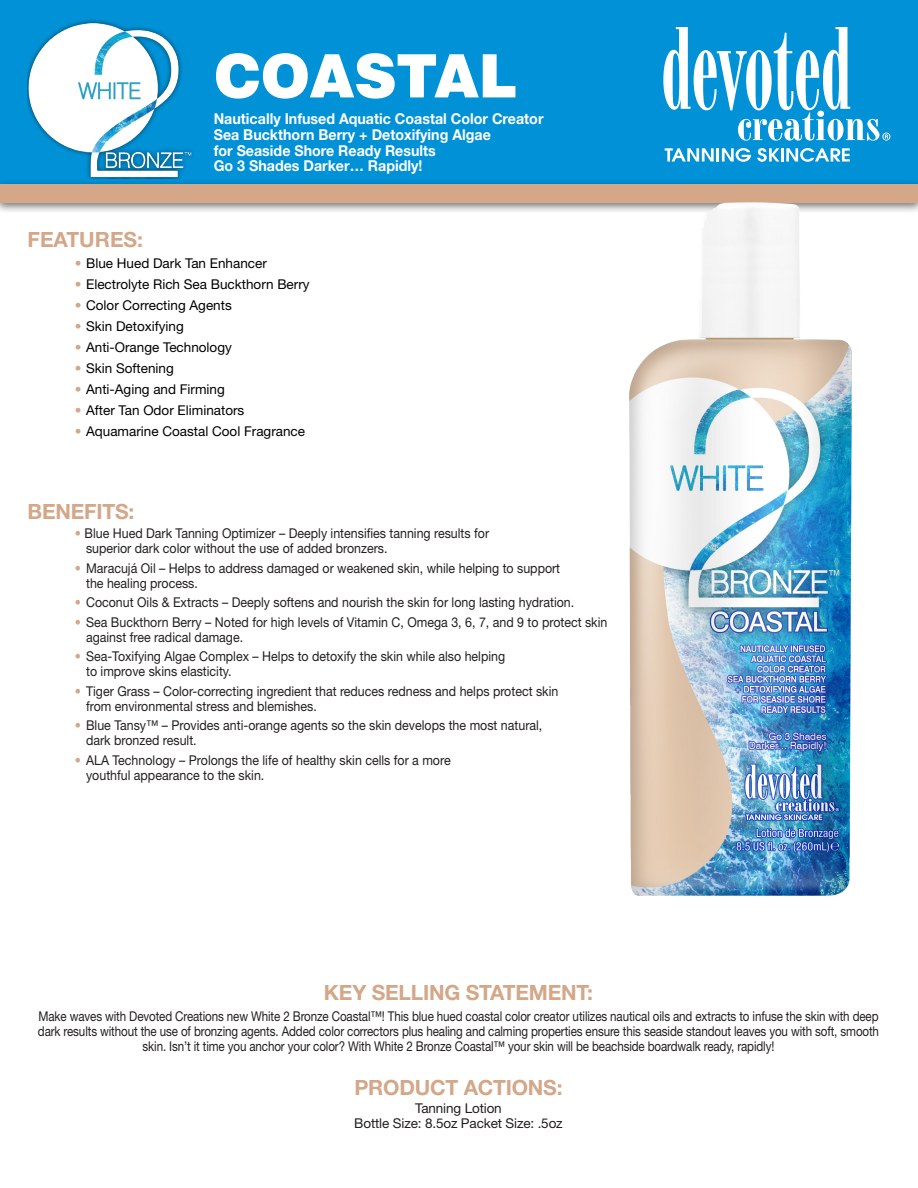
<style>
.page{position:relative;width:918px;height:1188px;background:#fff}
.page>*{position:absolute;margin:0;border:0;box-sizing:border-box;transform-origin:0 0}
.t1{font:900 60px "Swiss 721 BT";color:#fff}
.t2{font:700 21px "Helvetica Neue LT Std";letter-spacing:-.01em;color:#d3a788}
.t3{font:700 15px/15.8px "Helvetica Neue LT Std";color:#fff;scale:.95 1}
.t4{font:13.5px/15px "Helvetica Neue LT Std";color:#231f20;scale:.92 1}
.t5{font:13.5px/15px "Helvetica Neue LT Std";color:#231f20;text-align:center;scale:.86 1}
.t6{font:13.5px "Helvetica Neue LT Std";color:#000}
.t7{font:13.5px/15px "Helvetica Neue LT Std";color:#231f20;text-align:center}
.s1{color:#d3a788}
</style>
<div class="page">
<div style="left:0;top:0;width:918px;height:184px;background:#0091d6"></div>
<div style="left:0;top:179px;width:918px;height:35px;background:#231f20;opacity:.62"></div>
<div style="left:0;top:184px;width:918px;height:18px;background:#d3a788"></div>
<svg style="left:663px;top:27px;width:227px;height:114px"></svg>
<svg style="left:665px;top:148px;width:49px;height:14px"></svg>
<hr style="left:716px;top:148px;width:3px;height:14px;background:#fff">
<svg style="left:722px;top:148px;width:29px;height:14px"></svg>
<svg style="left:757px;top:148px;width:22px;height:14px"></svg>
<hr style="left:781px;top:148px;width:3px;height:14px;background:#fff">
<svg style="left:786px;top:148px;width:64px;height:14px"></svg>
<img style="left:629px;top:202px;width:223px;height:694px">
<img style="left:27px;top:20px;width:166px;height:158px">
<p class="t1" style="left:214px;top:40px;width:305px">COASTAL</p>
<p class="t3" style="left:214px;top:111px;width:349px">Nautically Infused Aquatic Coastal Color Creator Sea Buckthorn Berry + Detoxifying Algae<br>for Seaside Shore Ready Results<br>Go 3 Shades Darker… Rapidly!</p>
<p class="t2" style="left:28px;top:226px;width:117px">FEATURES:</p>
<p class="t6" style="left:75px;top:255px;width:194px"><span class="s1">•</span> Blue Hued Dark Tan Enhancer</p>
<p class="t6" style="left:75px;top:276px;width:236px"><span class="s1">•</span> Electrolyte Rich Sea Buckthorn Berry</p>
<p class="t6" style="left:75px;top:297px;width:158px"><span class="s1">•</span> Color Correcting Agents</p>
<p class="t6" style="left:75px;top:318px;width:110px"><span class="s1">•</span> Skin Detoxifying</p>
<p class="t6" style="left:75px;top:339px;width:159px"><span class="s1">•</span> Anti-Orange Technology</p>
<p class="t6" style="left:75px;top:360px;width:101px"><span class="s1">•</span> Skin Softening</p>
<p class="t6" style="left:75px;top:381px;width:152px"><span class="s1">•</span> Anti-Aging and Firming</p>
<p class="t6" style="left:75px;top:402px;width:171px"><span class="s1">•</span> After Tan Odor Eliminators</p>
<p class="t6" style="left:75px;top:423px;width:232px"><span class="s1">•</span> Aquamarine Coastal Cool Fragrance</p>
<p class="t2" style="left:28px;top:498px;width:108px">BENEFITS:</p>
<p class="t4" style="left:86px;top:526px;width:440px;text-indent:-11px"><span class="s1">•</span> Blue Hued Dark Tanning Optimizer – Deeply intensifies tanning results for superior dark color without the use of added bronzers.</p>
<p class="t4" style="left:86px;top:560px;width:517px;text-indent:-11px"><span class="s1">•</span> Maracujá Oil – Helps to address damaged or weakened skin, while helping to support the healing process.</p>
<p class="t4" style="left:75px;top:595px;width:544px"><span class="s1">•</span> Coconut Oils &amp; Extracts – Deeply softens and nourish the skin for long lasting hydration.</p>
<p class="t4" style="left:86px;top:614px;width:568px;text-indent:-11px"><span class="s1">•</span> Sea Buckthorn Berry – Noted for high levels of Vitamin C, Omega 3, 6, 7, and 9 to protect skin against free radical damage.</p>
<p class="t4" style="left:86px;top:649px;width:457px;text-indent:-11px"><span class="s1">•</span> Sea-Toxifying Algae Complex – Helps to detoxify the skin while also helping to improve skins elasticity.</p>
<p class="t4" style="left:86px;top:683px;width:515px;text-indent:-11px"><span class="s1">•</span> Tiger Grass – Color-correcting ingredient that reduces redness and helps protect skin from environmental stress and blemishes.</p>
<p class="t4" style="left:86px;top:718px;width:497px;text-indent:-11px"><span class="s1">•</span> Blue Tansy™ – Provides anti-orange agents so the skin develops the most natural, dark bronzed result.</p>
<p class="t4" style="left:86px;top:752px;width:398px;text-indent:-11px"><span class="s1">•</span> ALA Technology – Prolongs the life of healthy skin cells for a more youthful appearance to the skin.</p>
<p class="t2" style="left:324px;top:980px;width:271px">KEY SELLING STATEMENT:</p>
<p class="t5" style="left:38px;top:1009px;width:980px">Make waves with Devoted Creations new White 2 Bronze Coastal™! This blue hued coastal color creator utilizes nautical oils and extracts to infuse the skin with deep dark results without the use of bronzing agents. Added color correctors plus healing and calming properties ensure this seaside standout leaves you with soft, smooth skin. Isn’t it time you anchor your color? With White 2 Bronze Coastal™ your skin will be beachside boardwalk ready, rapidly!</p>
<p class="t2" style="left:355px;top:1075px;width:210px">PRODUCT ACTIONS:</p>
<p class="t7" style="left:354px;top:1101px;width:210px">Tanning Lotion<br>Bottle Size: 8.5oz Packet Size: .5oz</p>
</div>
